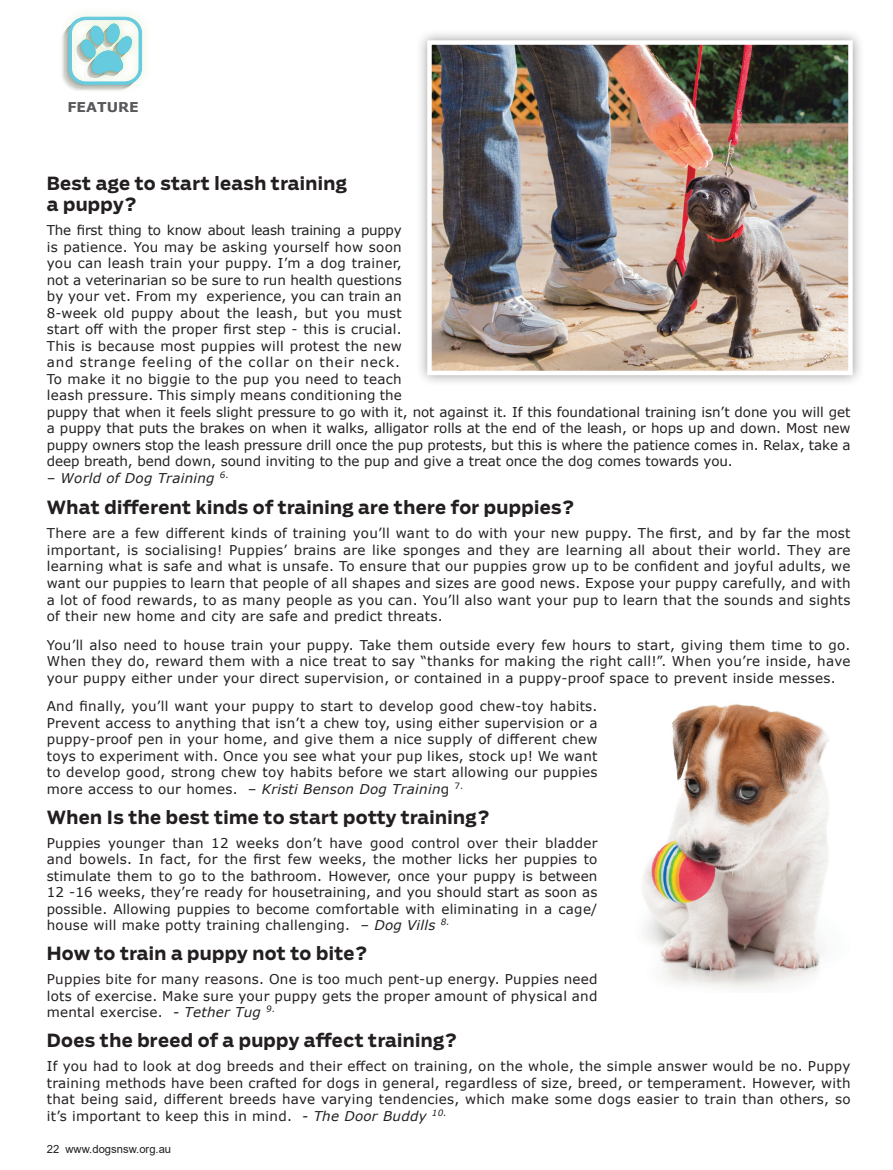
<style>
.page{position:relative;width:893px;height:1170px;background:#fff}
.page>*{position:absolute;margin:0;border:0;box-sizing:border-box;transform-origin:0 0}
.t1{font:700 18px "Salvo Sans";letter-spacing:.02em;color:#231f20}
.t2{font:13.5px/16.5px "Verdana";letter-spacing:.02em;color:#231f20;text-align:justify}
.t3{font:13.5px/16.5px "Verdana";letter-spacing:-.005em;color:#231f20}
.t4{font:italic 13.5px "Verdana";letter-spacing:.02em;color:#231f20}
.t5{font:700 13.5px "Verdana";color:#57585a;scale:1.04 1}
.t6{font:11.25px "Arial";color:#231f20}
.s1{font-style:italic}
</style>
<div class="page">
<div style="left:72px;top:14px;width:69px;height:69px;background:#8dc73f;opacity:.35"></div>
<svg style="left:62px;top:17px;width:80px;height:74px"></svg>
<div style="left:416px;top:29px;width:448px;height:358px;background:#231f20;opacity:.45"></div>
<img style="left:432px;top:45px;width:416px;height:325px">
<div style="left:427px;top:40px;width:426px;height:335px;border:4px solid #fff"></div>
<img style="left:642px;top:704px;width:187px;height:285px">
<p class="t5" style="left:68px;top:97px;width:70px">FEATURE</p>
<p class="t1" style="left:47px;top:171px;width:302px">Best age to start leash training</p>
<p class="t1" style="left:47px;top:192px;width:91px">a puppy?</p>
<p class="t2" style="left:47px;top:222px;width:356px">The first thing to know about leash training a puppy is patience. You may be asking yourself how soon you can leash train your puppy. I’m a dog trainer, not a veterinarian so be sure to run health questions by your vet. From my experience, you can train an 8-week old puppy about the leash, but you must start off with the proper first step - this is crucial.<br>This is because most puppies will protest the new and strange feeling of the collar on their neck.</p>
<p class="t3" style="left:47px;top:370px;width:805px">To make it no biggie to the pup you need to teach<br>leash pressure. This simply means conditioning the<br>puppy that when it feels slight pressure to go with it, not against it. If this foundational training isn’t done you will get a puppy that puts the brakes on when it walks, alligator rolls at the end of the leash, or hops up and down. Most new puppy owners stop the leash pressure drill once the pup protests, but this is where the patience comes in. Relax, take a deep breath, bend down, sound inviting to the pup and give a treat once the dog comes towards you.</p>
<p class="t4" style="left:47px;top:468px;width:184px">– World of Dog Training <sup>6.</sup></p>
<p class="t1" style="left:47px;top:495px;width:529px">What different kinds of training are there for puppies?</p>
<p class="t2" style="left:47px;top:525px;width:805px">There are a few different kinds of training you’ll want to do with your new puppy. The first, and by far the most important, is socialising! Puppies’ brains are like sponges and they are learning all about their world. They are learning what is safe and what is unsafe. To ensure that our puppies grow up to be confident and joyful adults, we want our puppies to learn that people of all shapes and sizes are good news. Expose your puppy carefully, and with a lot of food rewards, to as many people as you can. You’ll also want your pup to learn that the sounds and sights of their new home and city are safe and predict threats.</p>
<p class="t2" style="left:47px;top:636px;width:805px">You’ll also need to house train your puppy. Take them outside every few hours to start, giving them time to go.<br>When they do, reward them with a nice treat to say “thanks for making the right call!”. When you’re inside, have your puppy either under your direct supervision, or contained in a puppy-proof space to prevent inside messes.</p>
<p class="t2" style="left:47px;top:697px;width:552px">And finally, you’ll want your puppy to start to develop good chew-toy habits.<br>Prevent access to anything that isn’t a chew toy, using either supervision or a puppy-proof pen in your home, and give them a nice supply of different chew toys to experiment with. Once you see what your pup likes, stock up! We want to develop good, strong chew toy habits before we start allowing our puppies more access to our homes. <span class="s1">– Kristi Benson Dog Trainin</span>g <sup>7.</sup></p>
<p class="t1" style="left:47px;top:804px;width:444px">When Is the best time to start potty training?</p>
<p class="t2" style="left:47px;top:834px;width:552px">Puppies younger than 12 weeks don’t have good control over their bladder and bowels. In fact, for the first few weeks, the mother licks her puppies to stimulate them to go to the bathroom. However, once your puppy is between 12 -16 weeks, they’re ready for housetraining, and you should start as soon as possible. Allowing puppies to become comfortable with eliminating in a cage/ house will make potty training challenging. <span class="s1">– Dog Vills</span> <sup>8.</sup></p>
<p class="t1" style="left:47px;top:940px;width:322px">How to train a puppy not to bite?</p>
<p class="t2" style="left:47px;top:970px;width:552px">Puppies bite for many reasons. One is too much pent-up energy. Puppies need lots of exercise. Make sure your puppy gets the proper amount of physical and mental exercise. <span class="s1">- Tether Tug</span> <sup>9.</sup></p>
<p class="t1" style="left:47px;top:1027px;width:412px">Does the breed of a puppy affect training?</p>
<p class="t2" style="left:47px;top:1057px;width:805px">If you had to look at dog breeds and their effect on training, on the whole, the simple answer would be no. Puppy training methods have been crafted for dogs in general, regardless of size, breed, or temperament. However, with that being said, different breeds have varying tendencies, which make some dogs easier to train than others, so it’s important to keep this in mind. <span class="s1">- The Door Buddy</span> <sup>10.</sup></p>
<p class="t6" style="left:47px;top:1140px;width:126px">22 www.dogsnsw.org.au</p>
</div>
